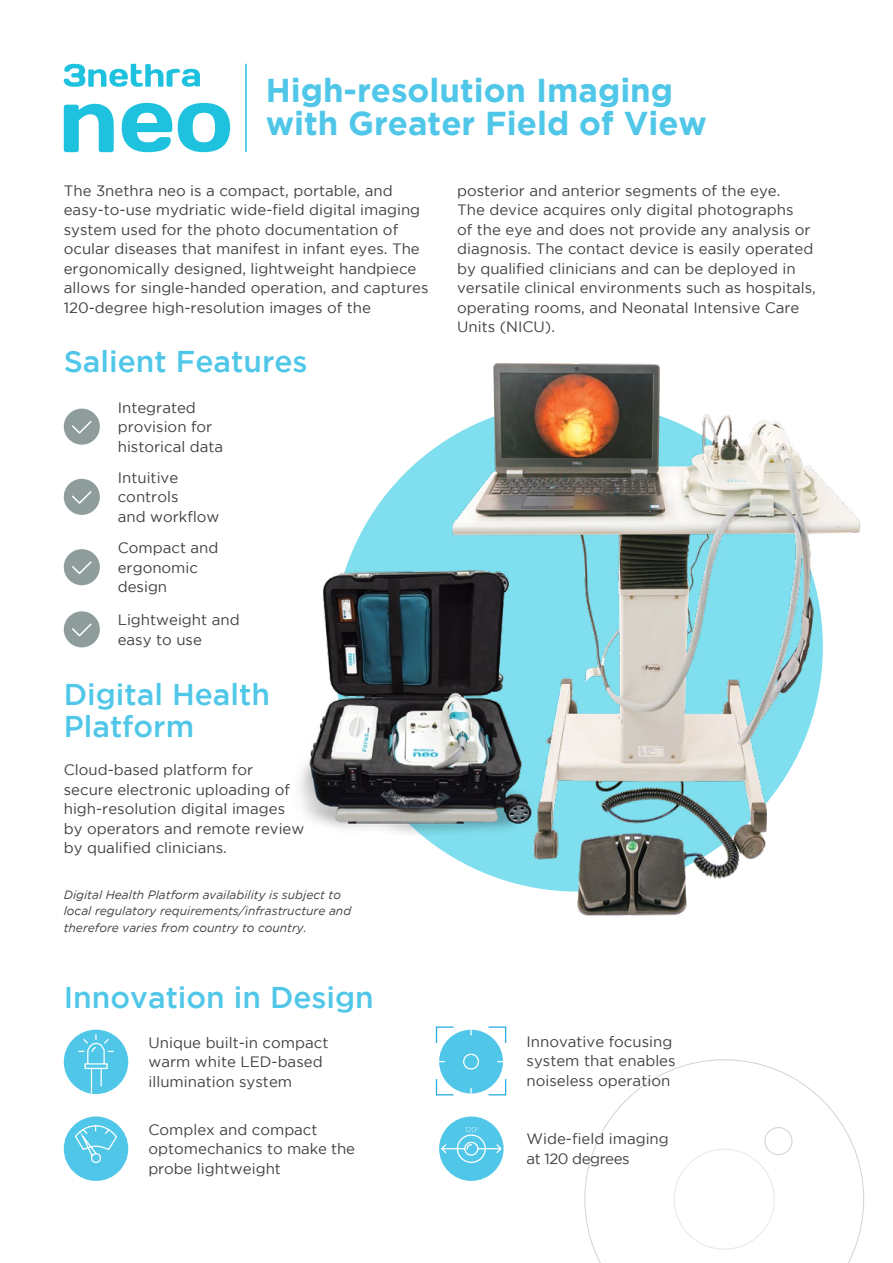
<style>
.page{position:relative;width:893px;height:1263px;background:#fff}
.page>*{position:absolute;margin:0;border:0;box-sizing:border-box;transform-origin:0 0}
.t1{font:700 33px/33px "Gotham";color:#50c7e8}
.t2{font:500 30px/31.5px "Gotham";color:#50c7e8}
.t3{font:15px/19.5px "Gotham";color:#414042}
.t4{font:italic 12px/16.5px "Gotham";color:#414042}
</style>
<div class="page">
<svg style="left:584px;top:1059px;width:280px;height:204px"></svg>
<div style="left:674px;top:1149px;width:100px;height:100px;background:#fff;border-radius:50%"></div>
<div style="left:765px;top:1127px;width:27px;height:27px;background:#fff;border-radius:50%"></div>
<div style="left:765px;top:1127px;width:27px;height:28px;border:1px solid #d1d3d4;border-radius:50%"></div>
<svg style="left:435px;top:1026px;width:72px;height:70px"></svg>
<div style="left:64px;top:1116px;width:64px;height:65px;background:#50c7e8;border-radius:50%"></div>
<svg style="left:74px;top:1124px;width:44px;height:39px"></svg>
<div style="left:64px;top:1030px;width:64px;height:64px;background:#50c7e8;border-radius:50%"></div>
<svg style="left:77px;top:1033px;width:38px;height:60px"></svg>
<div style="left:439px;top:1116px;width:65px;height:65px;background:#50c7e8;border-radius:50%"></div>
<svg style="left:440px;top:1127px;width:63px;height:36px"></svg>
<svg style="left:64px;top:64px;width:136px;height:23px"></svg>
<svg style="left:64px;top:104px;width:50px;height:48px"></svg>
<svg style="left:122px;top:103px;width:50px;height:49px"></svg>
<svg style="left:178px;top:103px;width:52px;height:49px"></svg>
<hr style="left:245px;top:64px;width:2px;height:88px;background:#1fc2de">
<img style="left:299px;top:556px;width:117px;height:278px">
<div style="left:64px;top:479px;width:36px;height:36px;background:#8e9c9c;border-radius:50%"></div>
<svg style="left:72px;top:491px;width:20px;height:13px"></svg>
<div style="left:64px;top:549px;width:36px;height:36px;background:#8e9c9c;border-radius:50%"></div>
<svg style="left:72px;top:561px;width:20px;height:14px"></svg>
<div style="left:64px;top:409px;width:36px;height:36px;background:#8e9c9c;border-radius:50%"></div>
<svg style="left:72px;top:421px;width:20px;height:13px"></svg>
<div style="left:64px;top:611px;width:36px;height:36px;background:#8e9c9c;border-radius:50%"></div>
<svg style="left:72px;top:623px;width:20px;height:14px"></svg>
<img style="left:416px;top:363px;width:445px;height:553px">
<h1 class="t1" style="left:266px;top:73px;width:443px">High-resolution Imaging with Greater Field of View</h1>
<p class="t3" style="left:64px;top:180px;width:366px">The 3nethra neo is a compact, portable, and easy-to-use mydriatic wide-field digital imaging system used for the photo documentation of ocular diseases that manifest in infant eyes. The ergonomically designed, lightweight handpiece allows for single-handed operation, and captures 120-degree high-resolution images of the</p>
<h2 class="t2" style="left:64px;top:345px;width:245px">Salient Features</h2>
<p class="t3" style="left:118px;top:397px;width:107px">Integrated provision for historical data</p>
<p class="t3" style="left:118px;top:467px;width:103px">Intuitive controls<br>and workflow</p>
<p class="t3" style="left:118px;top:538px;width:102px">Compact and ergonomic design</p>
<p class="t3" style="left:118px;top:610px;width:123px">Lightweight and easy to use</p>
<h2 class="t2" style="left:64px;top:678px;width:208px">Digital Health<br>Platform</h2>
<p class="t3" style="left:64px;top:760px;width:242px">Cloud-based platform for secure electronic uploading of high-resolution digital images by operators and remote review by qualified clinicians.</p>
<p class="t4" style="left:64px;top:886px;width:289px">Digital Health Platform availability is subject to local regulatory requirements/infrastructure and therefore varies from country to country.</p>
<h2 class="t2" style="left:64px;top:981px;width:312px">Innovation in Design</h2>
<p class="t3" style="left:148px;top:1032px;width:181px">Unique built-in compact warm white LED-based illumination system</p>
<p class="t3" style="left:148px;top:1119px;width:208px">Complex and compact optomechanics to make the probe lightweight</p>
<p class="t3" style="left:457px;top:180px;width:360px">posterior and anterior segments of the eye.<br>The device acquires only digital photographs<br>of the eye and does not provide any analysis or diagnosis. The contact device is easily operated by qualified clinicians and can be deployed in versatile clinical environments such as hospitals, operating rooms, and Neonatal Intensive Care Units (NICU).</p>
<p class="t3" style="left:526px;top:1032px;width:151px">Innovative focusing system that enables noiseless operation</p>
<p class="t3" style="left:526px;top:1129px;width:144px">Wide-field imaging at 120 degrees</p>
</div>
